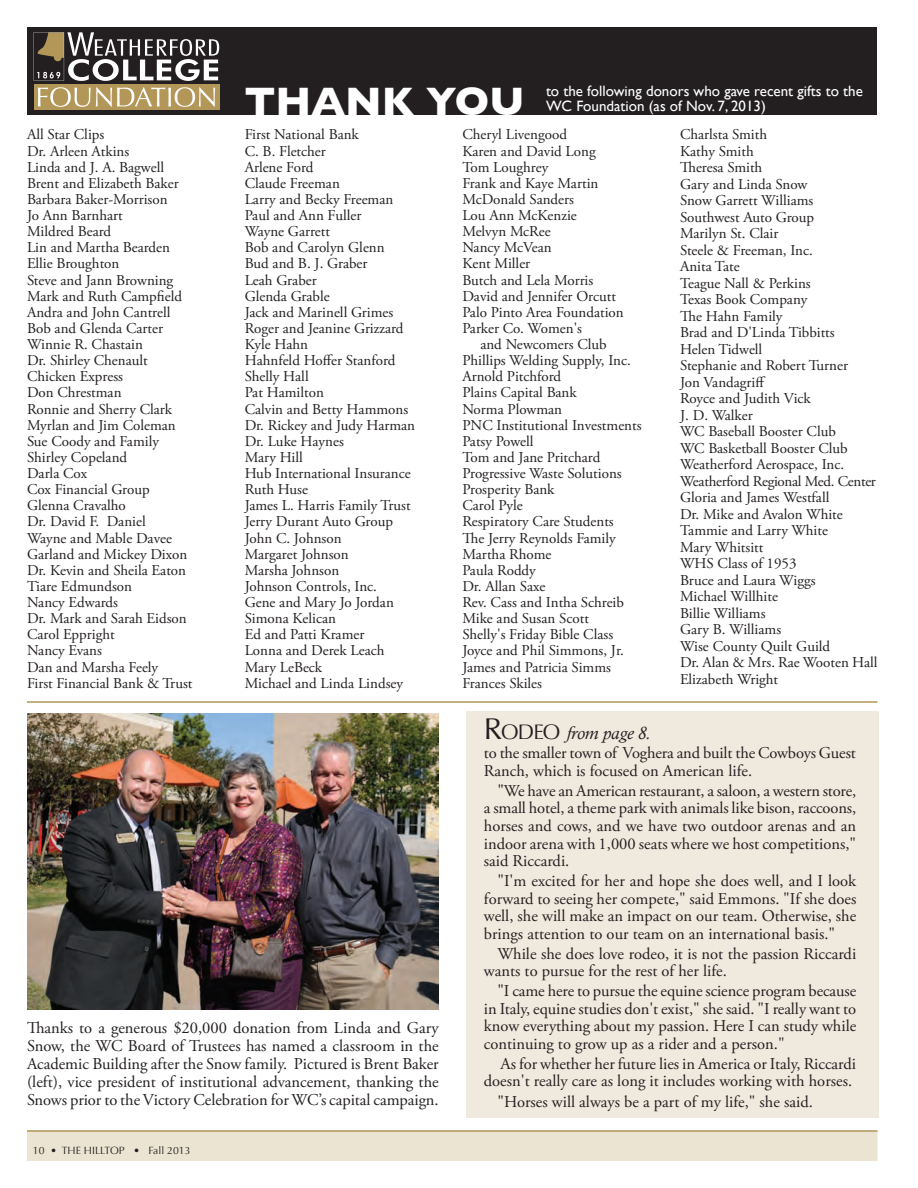
<style>
.page{position:relative;width:918px;height:1188px;background:#fff}
.page>*{position:absolute;margin:0;border:0;box-sizing:border-box;transform-origin:0 0}
.t1{font:700 40.5px "Gill Sans";color:#fff}
.t2{font:italic 18px "Calisto";color:#231f20}
.t3{font:16.5px/17.5px "Adobe Garamond Pro";color:#231f20;text-align:justify}
.t4{font:15px/16.2px "Adobe Garamond Pro";color:#231f20}
.t5{font:15px "Gill Sans";color:#fff}
.t6{font:10.5px "Optima";color:#231f20}
.s1{font-family:"Optima";font-style:normal;font-size:30px}
.s2{font-family:"Optima";font-style:normal;font-size:21px}
</style>
<div class="page">
<div style="left:27px;top:1131px;width:851px;height:30px;background:#ece4d2"></div>
<hr style="left:27px;top:1130px;width:851px;height:2px;background:#b39759">
<div style="left:466px;top:711px;width:413px;height:407px;background:#f0eade"></div>
<div style="left:27px;top:27px;width:849px;height:88px;background:#231f20"></div>
<div style="left:34px;top:84px;width:185px;height:26px;background:#b39759"></div>
<svg style="left:38px;top:87px;width:177px;height:20px"></svg>
<svg style="left:34px;top:32px;width:185px;height:49px"></svg>
<img style="left:27px;top:713px;width:412px;height:297px">
<hr style="left:27px;top:701px;width:851px;height:2px;background:#b39759">
<p class="t4" style="left:27px;top:127px;width:167px">All Star Clips<br>Dr. Arleen Atkins<br>Linda and J. A. Bagwell<br>Brent and Elizabeth Baker<br>Barbara Baker-Morrison<br>Jo Ann Barnhart<br>Mildred Beard<br>Lin and Martha Bearden<br>Ellie Broughton<br>Steve and Jann Browning<br>Mark and Ruth Campfield<br>Andra and John Cantrell<br>Bob and Glenda Carter<br>Winnie R. Chastain<br>Dr. Shirley Chenault<br>Chicken Express<br>Don Chrestman<br>Ronnie and Sherry Clark<br>Myrlan and Jim Coleman<br>Sue Coody and Family<br>Shirley Copeland<br>Darla Cox<br>Cox Financial Group<br>Glenna Cravalho<br>Dr. David F. Daniel<br>Wayne and Mable Davee<br>Garland and Mickey Dixon<br>Dr. Kevin and Sheila Eaton<br>Tiare Edmundson<br>Nancy Edwards<br>Dr. Mark and Sarah Eidson<br>Carol Eppright<br>Nancy Evans<br>Dan and Marsha Feely<br>First Financial Bank &amp; Trust</p>
<h1 class="t1" style="left:244px;top:78px;width:281px">THANK YOU</h1>
<p class="t5" style="left:546px;top:82px;width:318px">to the following donors who gave recent gifts to the</p>
<p class="t5" style="left:546px;top:97px;width:221px">WC Foundation (as of Nov. 7, 2013)</p>
<p class="t4" style="left:245px;top:127px;width:172px">First National Bank<br>C. B. Fletcher<br>Arlene Ford<br>Claude Freeman<br>Larry and Becky Freeman<br>Paul and Ann Fuller<br>Wayne Garrett<br>Bob and Carolyn Glenn<br>Bud and B. J. Graber<br>Leah Graber<br>Glenda Grable<br>Jack and Marinell Grimes<br>Roger and Jeanine Grizzard<br>Kyle Hahn<br>Hahnfeld Hoffer Stanford<br>Shelly Hall<br>Pat Hamilton<br>Calvin and Betty Hammons<br>Dr. Rickey and Judy Harman<br>Dr. Luke Haynes<br>Mary Hill<br>Hub International Insurance<br>Ruth Huse<br>James L. Harris Family Trust<br>Jerry Durant Auto Group<br>John C. Johnson<br>Margaret Johnson<br>Marsha Johnson<br>Johnson Controls, Inc.<br>Gene and Mary Jo Jordan<br>Simona Kelican<br>Ed and Patti Kramer<br>Lonna and Derek Leach<br>Mary LeBeck<br>Michael and Linda Lindsey</p>
<p class="t4" style="left:462px;top:127px;width:163px">Cheryl Livengood<br>Karen and David Long<br>Tom Loughrey<br>Frank and Kaye Martin<br>McDonald Sanders<br>Lou Ann McKenzie<br>Melvyn McRee<br>Nancy McVean<br>Kent Miller<br>Butch and Lela Morris<br>David and Jennifer Orcutt<br>Palo Pinto Area Foundation<br>Parker Co. Women's</p>
<p class="t4" style="left:462px;top:337px;width:181px;text-indent:18px">and Newcomers Club<br>Phillips Welding Supply, Inc.<br>Arnold Pitchford<br>Plains Capital Bank<br>Norma Plowman<br>PNC Institutional Investments<br>Patsy Powell<br>Tom and Jane Pritchard<br>Progressive Waste Solutions<br>Prosperity Bank<br>Carol Pyle<br>Respiratory Care Students<br>The Jerry Reynolds Family<br>Martha Rhome<br>Paula Roddy<br>Dr. Allan Saxe<br>Rev. Cass and Intha Schreib<br>Mike and Susan Scott<br>Shelly's Friday Bible Class<br>Joyce and Phil Simmons, Jr.<br>James and Patricia Simms<br>Frances Skiles</p>
<p class="t2" style="left:484px;top:723px;width:169px"><span class="s1">R</span><span class="s2">ODEO</span> from page 8.</p>
<p class="t4" style="left:680px;top:127px;width:199px">Charlsta Smith<br>Kathy Smith<br>Theresa Smith<br>Gary and Linda Snow<br>Snow Garrett Williams<br>Southwest Auto Group<br>Marilyn St. Clair<br>Steele &amp; Freeman, Inc.<br>Anita Tate<br>Teague Nall &amp; Perkins<br>Texas Book Company<br>The Hahn Family<br>Brad and D'Linda Tibbitts<br>Helen Tidwell<br>Stephanie and Robert Turner<br>Jon Vandagriff<br>Royce and Judith Vick<br>J. D. Walker<br>WC Baseball Booster Club<br>WC Basketball Booster Club<br>Weatherford Aerospace, Inc.<br>Weatherford Regional Med. Center<br>Gloria and James Westfall<br>Dr. Mike and Avalon White<br>Tammie and Larry White<br>Mary Whitsitt<br>WHS Class of 1953<br>Bruce and Laura Wiggs<br>Michael Willhite<br>Billie Williams<br>Gary B. Williams<br>Wise County Quilt Guild<br>Dr. Alan &amp; Mrs. Rae Wooten Hall<br>Elizabeth Wright</p>
<p class="t3" style="left:27px;top:1019px;width:413px;line-height:18px">Thanks to a generous $20,000 donation from Linda and Gary Snow, the WC Board of Trustees has named a classroom in the Academic Building after the Snow family. Pictured is Brent Baker (left), vice president of institutional advancement, thanking the Snows prior to the Victory Celebration for WC’s capital campaign.</p>
<p class="t6" style="left:33px;top:1144px;width:159px">10 • The H ILLTOP • Fall 2013</p>
<p class="t3" style="left:484px;top:745px;width:374px">to the smaller town of Voghera and built the Cowboys Guest<br>Ranch, which is focused on American life.</p>
<p class="t3" style="left:484px;top:782px;width:374px;text-indent:13px">"We have an American restaurant, a saloon, a western store, a small hotel, a theme park with animals like bison, raccoons, horses and cows, and we have two outdoor arenas and an indoor arena with 1,000 seats where we host competitions," said Riccardi.</p>
<p class="t3" style="left:484px;top:873px;width:374px;text-indent:13px">"I'm excited for her and hope she does well, and I look forward to seeing her compete," said Emmons. "If she does well, she will make an impact on our team. Otherwise, she brings attention to our team on an international basis."</p>
<p class="t3" style="left:484px;top:945px;width:374px;text-indent:13px">While she does love rodeo, it is not the passion Riccardi wants to pursue for the rest of her life.</p>
<p class="t3" style="left:484px;top:983px;width:374px;text-indent:13px">"I came here to pursue the equine science program because in Italy, equine studies don't exist," she said. "I really want to know everything about my passion. Here I can study while continuing to grow up as a rider and a person."</p>
<p class="t3" style="left:484px;top:1055px;width:374px;text-align:right">As for whether her future lies in America or Italy, Riccardi doesn't really care as long it includes working with horses.</p>
<p class="t3" style="left:497px;top:1093px;width:317px">"Horses will always be a part of my life," she said.</p>
</div>
